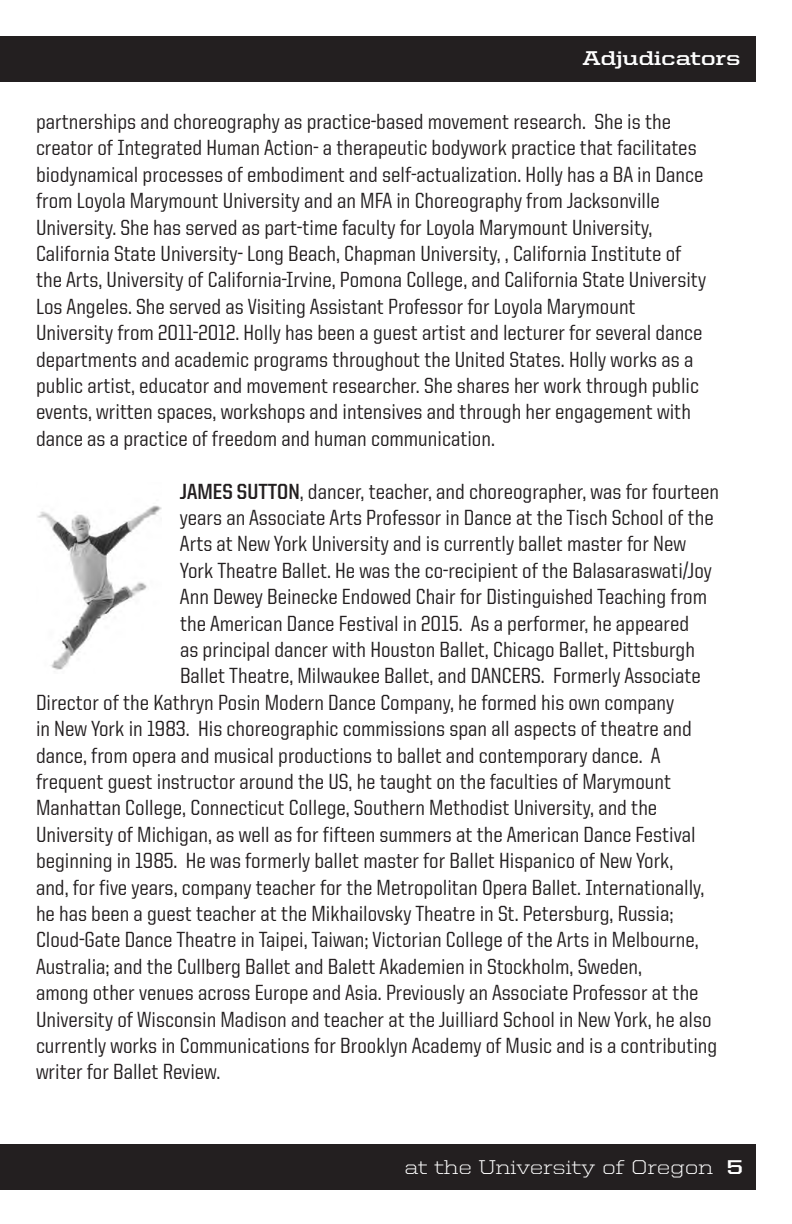
<style>
.page{position:relative;width:792px;height:1224px;background:#fff}
.page>*{position:absolute;margin:0;border:0;box-sizing:border-box;transform-origin:0 0}
.t1{font:500 22px/26.4px "United Sans Semi Cond";color:#231f20}
.t2{font:300 20px "United Serif Semi Ext";letter-spacing:-.005em;color:#fff}
.t3{font:700 20px "United Serif Semi Ext";letter-spacing:-.005em;color:#fff}
.s1{font-weight:700}
</style>
<div class="page">
<div style="left:0;top:1144px;width:756px;height:46px;background:#231f20"></div>
<div style="left:0;top:36px;width:756px;height:45px;background:#231f20"></div>
<img style="left:37px;top:505px;width:125px;height:165px">
<p class="t3" style="left:582px;top:47px;width:160px">Adjudicators</p>
<p class="t1" style="left:36px;top:108px;width:672px">partnerships and choreography as practice-based movement research. She is the creator of Integrated Human Action- a therapeutic bodywork practice that facilitates biodynamical processes of embodiment and self-actualization. Holly has a BA in Dance from Loyola Marymount University and an MFA in Choreography from Jacksonville University. She has served as part-time faculty for Loyola Marymount University, California State University- Long Beach, Chapman University, , California Institute of the Arts, University of California-Irvine, Pomona College, and California State University Los Angeles. She served as Visiting Assistant Professor for Loyola Marymount University from 2011-2012. Holly has been a guest artist and lecturer for several dance departments and academic programs throughout the United States. Holly works as a public artist, educator and movement researcher. She shares her work through public events, written spaces, workshops and intensives and through her engagement with dance as a practice of freedom and human communication.</p>
<p class="t1" style="left:180px;top:478px;width:540px"><span class="s1">JAMES SUTTON</span>, dancer, teacher, and choreographer, was for fourteen</p>
<p class="t1" style="left:180px;top:504px;width:535px">years an Associate Arts Professor in Dance at the Tisch School of the</p>
<p class="t1" style="left:180px;top:531px;width:508px">Arts at New York University and is currently ballet master for New</p>
<p class="t1" style="left:180px;top:557px;width:533px">York Theatre Ballet. He was the co-recipient of the Balasaraswati/Joy</p>
<p class="t1" style="left:180px;top:583px;width:529px">Ann Dewey Beinecke Endowed Chair for Distinguished Teaching from</p>
<p class="t1" style="left:180px;top:610px;width:511px">the American Dance Festival in 2015. As a performer, he appeared</p>
<p class="t1" style="left:180px;top:636px;width:517px">as principal dancer with Houston Ballet, Chicago Ballet, Pittsburgh</p>
<p class="t1" style="left:180px;top:663px;width:522px">Ballet Theatre, Milwaukee Ballet, and DANCERS. Formerly Associate</p>
<p class="t1" style="left:36px;top:689px;width:640px">Director of the Kathryn Posin Modern Dance Company, he formed his own company</p>
<p class="t1" style="left:36px;top:715px;width:657px">in New York in 1983. His choreographic commissions span all aspects of theatre and</p>
<p class="t1" style="left:36px;top:742px;width:626px">dance, from opera and musical productions to ballet and contemporary dance. A</p>
<p class="t1" style="left:36px;top:768px;width:637px">frequent guest instructor around the US, he taught on the faculties of Marymount</p>
<p class="t1" style="left:36px;top:795px;width:623px">Manhattan College, Connecticut College, Southern Methodist University, and the</p>
<p class="t1" style="left:36px;top:821px;width:661px">University of Michigan, as well as for fifteen summers at the American Dance Festival</p>
<p class="t1" style="left:36px;top:847px;width:639px">beginning in 1985. He was formerly ballet master for Ballet Hispanico of New York,</p>
<p class="t1" style="left:36px;top:874px;width:670px">and, for five years, company teacher for the Metropolitan Opera Ballet. Internationally,</p>
<p class="t1" style="left:36px;top:900px;width:639px">he has been a guest teacher at the Mikhailovsky Theatre in St. Petersburg, Russia;</p>
<p class="t1" style="left:36px;top:927px;width:664px">Cloud-Gate Dance Theatre in Taipei, Taiwan; Victorian College of the Arts in Melbourne,</p>
<p class="t1" style="left:36px;top:953px;width:608px">Australia; and the Cullberg Ballet and Balett Akademien in Stockholm, Sweden,</p>
<p class="t1" style="left:36px;top:979px;width:664px">among other venues across Europe and Asia. Previously an Associate Professor at the</p>
<p class="t1" style="left:36px;top:1006px;width:677px">University of Wisconsin Madison and teacher at the Juilliard School in New York, he also</p>
<p class="t1" style="left:36px;top:1032px;width:683px">currently works in Communications for Brooklyn Academy of Music and is a contributing</p>
<p class="t1" style="left:36px;top:1059px;width:186px">writer for Ballet Review.</p>
<p class="t2" style="left:404px;top:1156px;width:340px">at the University of Oregon <span class="s1">5</span></p>
</div>
